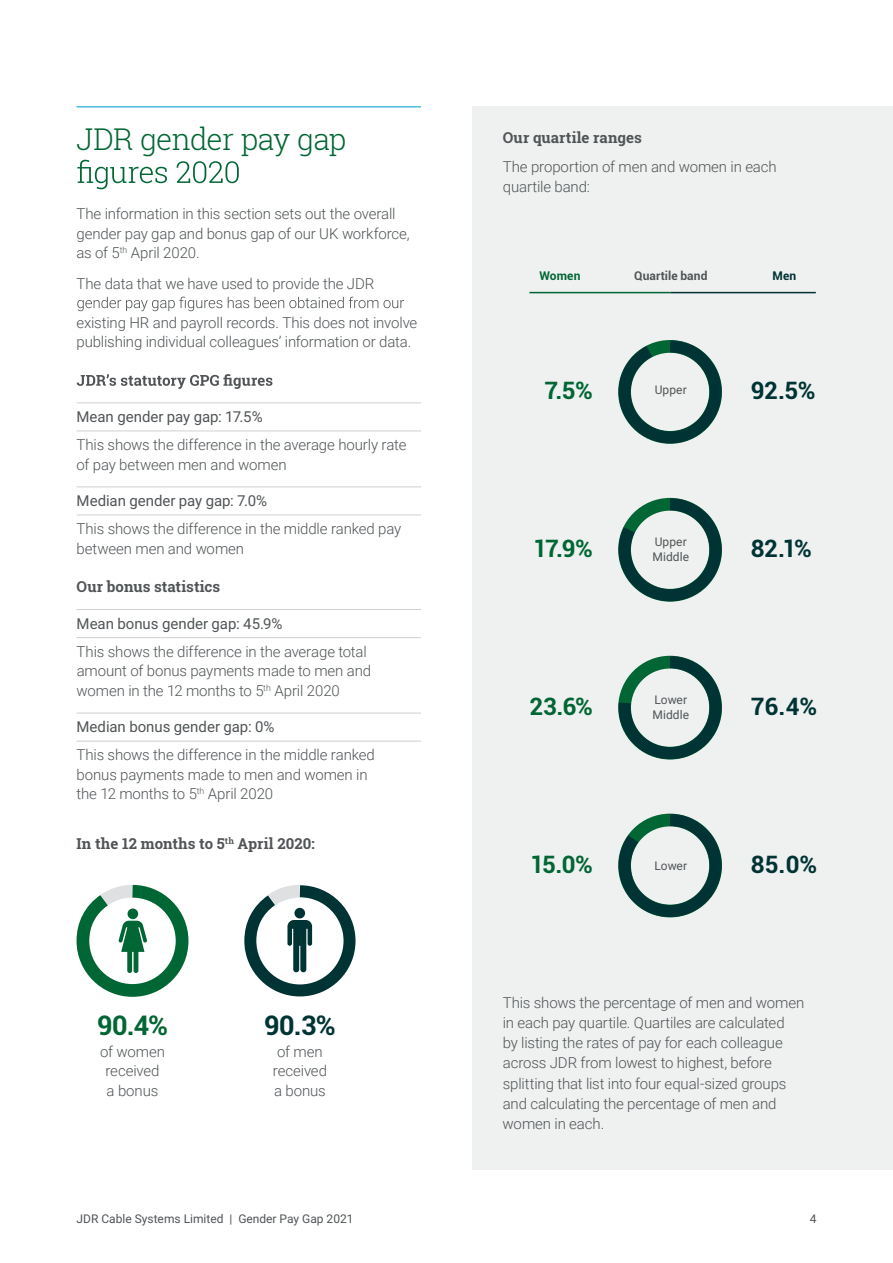
<style>
.page{position:relative;width:893px;height:1263px;background:#fff}
.page>*{position:absolute;margin:0;border:0;box-sizing:border-box;transform-origin:0 0}
.t1{font:300 30px "Roboto Slab";letter-spacing:-.025em;color:#063}
.t2{font:700 27px "Roboto";color:#063}
.t3{font:700 27px "Roboto";color:#033}
.t4{font:700 24px "Roboto";letter-spacing:-.005em;color:#033}
.t5{font:700 24px "Roboto";color:#063}
.t6{font:300 15px/19.5px "Roboto";letter-spacing:-.01em;color:#505456}
.t7{font:15px "Roboto";color:#505456}
.t8{font:700 15px "Roboto Slab";letter-spacing:.005em;color:#505456}
.t9{font:12px/15px "Roboto";color:#505456}
.t10{font:700 12px "Roboto";letter-spacing:.005em;color:#505456}
.t11{font:700 12px "Roboto";letter-spacing:.005em;color:#063}
.t12{font:700 12px "Roboto";color:#033}
</style>
<div class="page">
<div style="left:472px;top:106px;width:421px;height:1063px;background:#eff0f0"></div>
<svg style="left:618px;top:655px;width:104px;height:105px"></svg>
<svg style="left:618px;top:813px;width:104px;height:105px"></svg>
<hr style="left:529px;top:292px;width:142px;height:1px;background:#063">
<hr style="left:671px;top:292px;width:145px;height:1px;background:#033">
<hr style="left:77px;top:106px;width:344px;height:1px;background:#00a5c5">
<hr style="left:77px;top:403px;width:344px;height:1px;background:#cdd0d2">
<hr style="left:77px;top:431px;width:344px;height:1px;background:#cdd0d2">
<hr style="left:77px;top:487px;width:344px;height:1px;background:#cdd0d2">
<hr style="left:77px;top:515px;width:344px;height:1px;background:#cdd0d2">
<hr style="left:77px;top:609px;width:344px;height:1px;background:#cdd0d2">
<hr style="left:77px;top:637px;width:344px;height:1px;background:#cdd0d2">
<hr style="left:77px;top:713px;width:344px;height:1px;background:#cdd0d2">
<hr style="left:77px;top:741px;width:344px;height:1px;background:#cdd0d2">
<svg style="left:77px;top:160px;width:162px;height:29px"></svg>
<svg style="left:77px;top:297px;width:327px;height:14px"></svg>
<svg style="left:77px;top:374px;width:195px;height:15px"></svg>
<svg style="left:244px;top:885px;width:112px;height:112px"></svg>
<div style="left:294px;top:908px;width:11px;height:10px;background:#033;border-radius:50%"></div>
<svg style="left:76px;top:884px;width:113px;height:113px"></svg>
<svg style="left:618px;top:497px;width:104px;height:105px"></svg>
<svg style="left:618px;top:340px;width:104px;height:104px"></svg>
<h1 class="t1" style="left:77px;top:118px;width:271px">JDR gender pay gap</h1>
<p class="t6" style="left:76px;top:204px;width:335px">The information in this section sets out the overall gender pay gap and bonus gap of our UK workforce, as of 5<sup>th</sup> April 2020.</p>
<p class="t6" style="left:77px;top:273px;width:299px">The data that we have used to provide the JDR</p>
<p class="t6" style="left:77px;top:312px;width:342px">existing HR and payroll records. This does not involve publishing individual colleagues’ information or data.</p>
<p class="t7" style="left:77px;top:406px;width:188px">Mean gender pay gap: 17.5%</p>
<p class="t6" style="left:77px;top:435px;width:331px">This shows the difference in the average hourly rate of pay between men and women</p>
<p class="t7" style="left:77px;top:490px;width:192px">Median gender pay gap: 7.0%</p>
<p class="t6" style="left:77px;top:519px;width:326px">This shows the difference in the middle ranked pay between men and women</p>
<p class="t8" style="left:77px;top:577px;width:145px">Our bonus statistics</p>
<p class="t7" style="left:77px;top:613px;width:207px">Mean bonus gender gap: 45.9%</p>
<p class="t6" style="left:77px;top:641px;width:296px">This shows the difference in the average total amount of bonus payments made to men and women in the 12 months to 5<sup>th</sup> April 2020</p>
<p class="t7" style="left:77px;top:716px;width:199px">Median bonus gender gap: 0%</p>
<p class="t6" style="left:77px;top:745px;width:300px">This shows the difference in the middle ranked bonus payments made to men and women in the 12 months to 5<sup>th</sup> April 2020</p>
<p class="t8" style="left:77px;top:833px;width:240px">In the 12 months to 5<sup>th</sup> April 2020:</p>
<h2 class="t2" style="left:97px;top:1007px;width:72px">90.4%</h2>
<p class="t6" style="left:100px;top:1041px;width:66px;text-align:center">of women received a bonus</p>
<h2 class="t3" style="left:264px;top:1007px;width:73px">90.3%</h2>
<p class="t6" style="left:273px;top:1041px;width:56px">of men received a bonus</p>
<p class="t8" style="left:503px;top:128px;width:141px">Our quartile ranges</p>
<p class="t6" style="left:503px;top:156px;width:275px;line-height:20.2px">The proportion of men and women in each quartile band:</p>
<p class="t11" style="left:540px;top:267px;width:42px">Women</p>
<p class="t10" style="left:634px;top:267px;width:75px">Quartile band</p>
<p class="t12" style="left:772px;top:267px;width:25px">Men</p>
<h3 class="t5" style="left:545px;top:374px;width:50px">7.5%</h3>
<p class="t9" style="left:655px;top:382px;width:34px">Upper</p>
<h3 class="t4" style="left:751px;top:374px;width:66px">92.5%</h3>
<p class="t9" style="left:652px;top:534px;width:38px">Upper<br>Middle</p>
<h3 class="t5" style="left:533px;top:532px;width:61px">17.9%</h3>
<h3 class="t4" style="left:751px;top:532px;width:63px">82.1%</h3>
<p class="t9" style="left:652px;top:692px;width:38px">Lower<br>Middle</p>
<h3 class="t5" style="left:530px;top:689px;width:65px">23.6%</h3>
<h3 class="t4" style="left:751px;top:689px;width:68px">76.4%</h3>
<h3 class="t5" style="left:530px;top:847px;width:64px">15.0%</h3>
<p class="t9" style="left:654px;top:857px;width:34px">Lower</p>
<h3 class="t4" style="left:751px;top:847px;width:68px">85.0%</h3>
<p class="t6" style="left:503px;top:991px;width:303px;line-height:20.2px">This shows the percentage of men and women in each pay quartile. Quartiles are calculated<br>by listing the rates of pay for each colleague across JDR from lowest to highest, before splitting that list into four equal-sized groups and calculating the percentage of men and women in each.</p>
<p class="t9" style="left:77px;top:1211px;width:279px">JDR Cable Systems Limited | Gender Pay Gap 2021</p>
<p class="t9" style="left:810px;top:1211px;width:8px">4</p>
</div>
